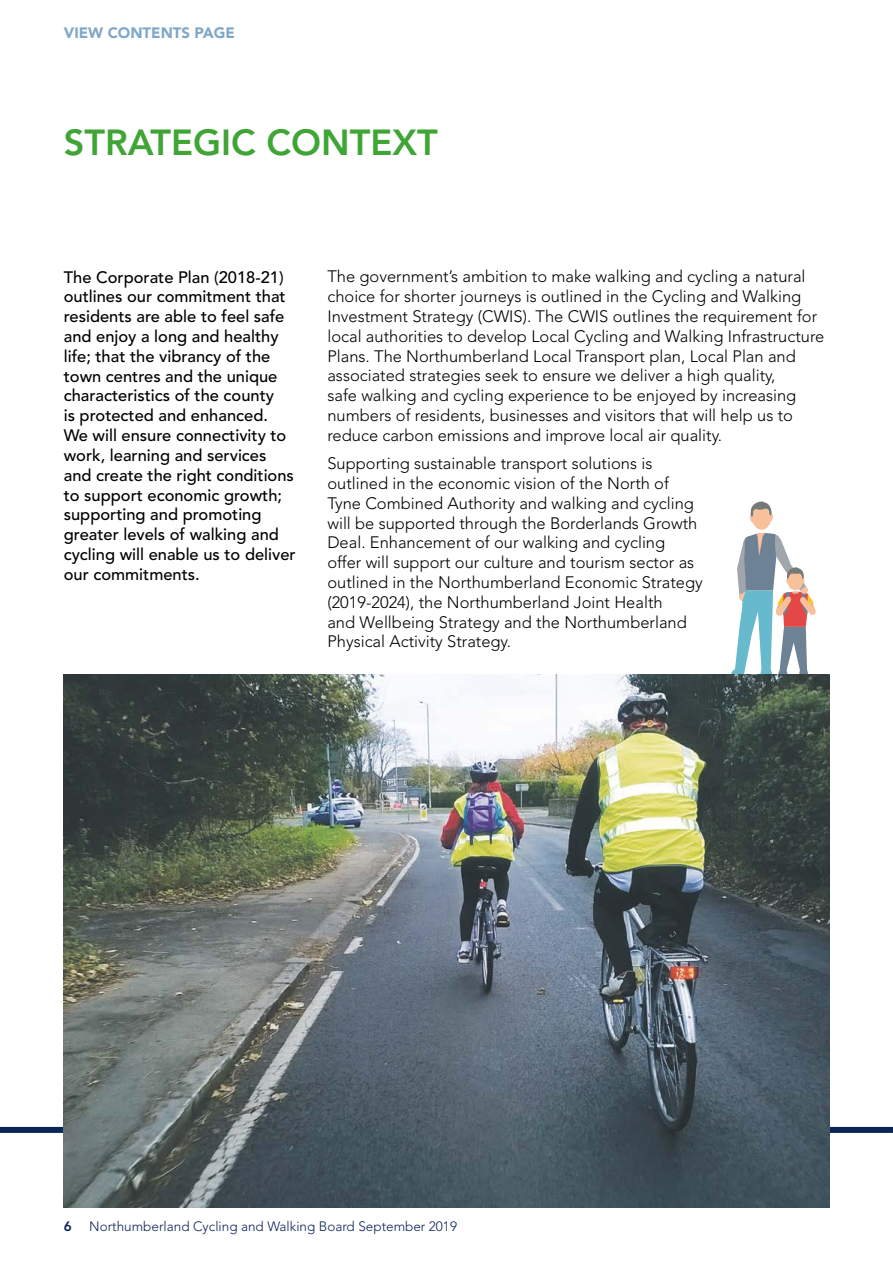
<style>
.page{position:relative;width:893px;height:1263px;background:#fff}
.page>*{position:absolute;margin:0;border:0;box-sizing:border-box;transform-origin:0 0}
.t1{font:800 36px "Avenir";color:#3fa535}
.t2{font:300 16.5px/19.8px "Avenir";color:#000}
.t3{font:500 16.5px/19.8px "Avenir";color:#000}
.t4{font:900 15px "Avenir";color:#005092}
.t5{font:300 13.5px "Avenir";color:#0b2559}
.t6{font:800 13.5px "Avenir";color:#0b2559}
</style>
<div class="page">
<hr style="left:892px;top:0;width:1px;height:1263px;background:#7a2274">
<div style="left:0;top:1127px;width:893px;height:6px;background:#0b2559"></div>
<img style="left:64px;top:674px;width:765px;height:534px">
<svg style="left:731px;top:501px;width:85px;height:173px"></svg>
<p class="t4" style="left:64px;top:24px;width:173px">VIEW CONTENTS PAGE</p>
<h1 class="t1" style="left:64px;top:121px;width:375px">STRATEGIC CONTEXT</h1>
<p class="t3" style="left:64px;top:267px;width:233px">The Corporate Plan (2018-21) outlines our commitment that residents are able to feel safe and enjoy a long and healthy life; that the vibrancy of the town centres and the unique characteristics of the county<br>is protected and enhanced.<br>We will ensure connectivity to work, learning and services and create the right conditions to support economic growth; supporting and promoting greater levels of walking and cycling will enable us to deliver our commitments.</p>
<p class="t2" style="left:327px;top:267px;width:498px">The government’s ambition to make walking and cycling a natural choice for shorter journeys is outlined in the Cycling and Walking Investment Strategy (CWIS). The CWIS outlines the requirement for local authorities to develop Local Cycling and Walking Infrastructure Plans. The Northumberland Local Transport plan, Local Plan and associated strategies seek to ensure we deliver a high quality,<br>safe walking and cycling experience to be enjoyed by increasing numbers of residents, businesses and visitors that will help us to reduce carbon emissions and improve local air quality.</p>
<p class="t2" style="left:327px;top:454px;width:377px">Supporting sustainable transport solutions is outlined in the economic vision of the North of Tyne Combined Authority and walking and cycling will be supported through the Borderlands Growth Deal. Enhancement of our walking and cycling offer will support our culture and tourism sector as outlined in the Northumberland Economic Strategy (2019-2024), the Northumberland Joint Health<br>and Wellbeing Strategy and the Northumberland Physical Activity Strategy.</p>
<p class="t6" style="left:64px;top:1218px;width:9px">6</p>
<p class="t5" style="left:89px;top:1218px;width:369px">Northumberland Cycling and Walking Board September 2019</p>
</div>
